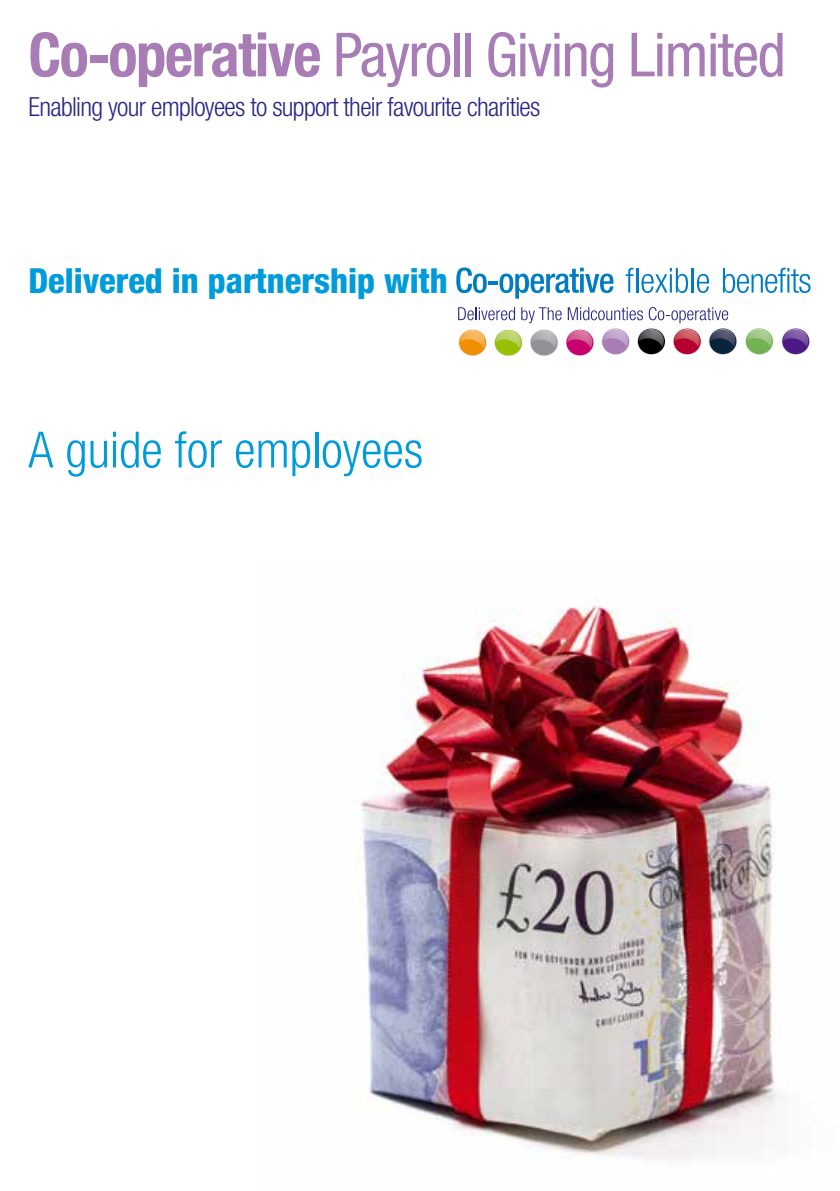
<style>
.page{position:relative;width:840px;height:1191px;background:#fff}
.page>*{position:absolute;margin:0;border:0;box-sizing:border-box;transform-origin:0 0}
.t1{font:condensed 60.8px "Helvetica Neue";letter-spacing:-.025em;color:#a87cb5}
.t2{font:300 condensed 50px "Helvetica Neue";color:#009bda}
.t3{font:800 condensed 34.6px "Helvetica Neue";color:#009bda}
.t4{font:300 condensed 26.4px "Helvetica Neue";letter-spacing:-.025em;color:#292687}
.s1{font-weight:700}
</style>
<div class="page">
<img style="left:356px;top:605px;width:426px;height:556px">
<svg style="left:456px;top:267px;width:157px;height:32px"></svg>
<svg style="left:722px;top:268px;width:88px;height:25px"></svg>
<svg style="left:625px;top:268px;width:8px;height:24px"></svg>
<hr style="left:635px;top:268px;width:2px;height:24px;background:#007cc5">
<svg style="left:641px;top:268px;width:46px;height:25px"></svg>
<hr style="left:691px;top:268px;width:2px;height:24px;background:#007cc5">
<svg style="left:696px;top:274px;width:12px;height:19px"></svg>
<svg style="left:458px;top:307px;width:279px;height:49px"></svg>
<img style="left:710px;top:329px;width:24px;height:10px">
<svg style="left:745px;top:328px;width:29px;height:27px"></svg>
<img style="left:746px;top:329px;width:25px;height:10px">
<svg style="left:781px;top:328px;width:29px;height:27px"></svg>
<img style="left:783px;top:329px;width:24px;height:10px">
<h1 class="t1" style="left:28px;top:20px;width:758px"><span class="s1">Co-operative</span> Payroll Giving Limited</h1>
<p class="t4" style="left:28px;top:92px;width:513px">Enabling your employees to support their favourite charities</p>
<h3 class="t3" style="left:28px;top:260px;width:420px">Delivered in partnership with</h3>
<h2 class="t2" style="left:28px;top:421px;width:396px">A guide for employees</h2>
</div>
